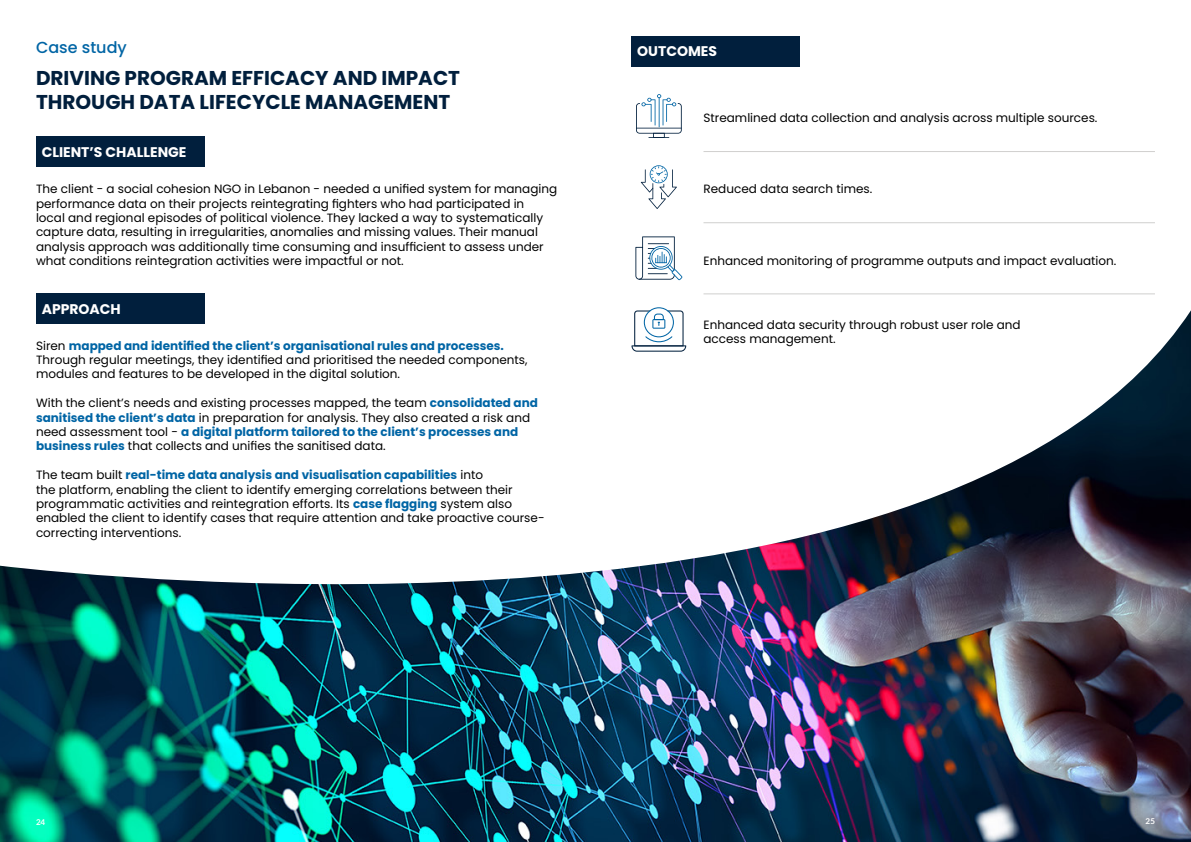
<style>
.page{position:relative;width:1191px;height:842px;background:#fff}
.page>*{position:absolute;margin:0;border:0;box-sizing:border-box;transform-origin:0 0}
.t1{font:700 20px/24px "Poppins";color:#011f3d}
.t2{font:500 16px "Poppins";color:#0165a5}
.t3{font:700 14px "Poppins";color:#fff}
.t4{font:12px/14.4px "Poppins";color:#000}
.t5{font:700 8px "Lato";color:#fff}
.s1{font-weight:700;color:#0165a5}
</style>
<div class="page">
<img style="left:0;top:310px;width:1191px;height:532px">
<div style="left:36px;top:136px;width:168px;height:31px;background:#011f3d"></div>
<div style="left:36px;top:293px;width:168px;height:31px;background:#011f3d"></div>
<svg style="left:636px;top:94px;width:45px;height:44px"></svg>
<hr style="left:658px;top:97px;width:1px;height:30px;background:#0165a5">
<svg style="left:631px;top:307px;width:55px;height:45px"></svg>
<svg style="left:641px;top:165px;width:36px;height:44px"></svg>
<hr style="left:703px;top:222px;width:452px;height:1px;background:#d0cfce">
<hr style="left:703px;top:293px;width:452px;height:1px;background:#d0cfce">
<hr style="left:703px;top:151px;width:452px;height:1px;background:#d0cfce">
<div style="left:631px;top:36px;width:168px;height:31px;background:#011f3d"></div>
<svg style="left:635px;top:236px;width:47px;height:44px"></svg>
<h2 class="t2" style="left:36px;top:38px;width:92px">Case study</h2>
<h1 class="t1" style="left:36px;top:66px;width:425px">DRIVING PROGRAM EFFICACY AND IMPACT<br>THROUGH DATA LIFECYCLE MANAGEMENT</h1>
<p class="t3" style="left:42px;top:144px;width:146px">CLIENT’S CHALLENGE</p>
<p class="t4" style="left:36px;top:182px;width:523px">The client - a social cohesion NGO in Lebanon - needed a unified system for managing performance data on their projects reintegrating fighters who had participated in<br>local and regional episodes of political violence. They lacked a way to systematically capture data, resulting in irregularities, anomalies and missing values. Their manual analysis approach was additionally time consuming and insufficient to assess under what conditions reintegration activities were impactful or not.</p>
<p class="t3" style="left:42px;top:301px;width:81px">APPROACH</p>
<p class="t4" style="left:36px;top:338px;width:493px">Siren <span class="s1">mapped and identified the client’s organisational rules and processes.<br></span>Through regular meetings, they identified and prioritised the needed components, modules and features to be developed in the digital solution.</p>
<p class="t4" style="left:36px;top:396px;width:503px">With the client’s needs and existing processes mapped, the team <span class="s1">consolidated and sanitised the client’s data</span> in preparation for analysis. They also created a risk and need assessment tool - <span class="s1">a digital platform tailored to the client’s processes and business rules</span> that collects and unifies the sanitised data.</p>
<p class="t4" style="left:36px;top:468px;width:510px">The team built <span class="s1">real-time data analysis and visualisation capabilities</span> into<br>the platform, enabling the client to identify emerging correlations between their programmatic activities and reintegration efforts. Its <span class="s1">case flagging</span> system also enabled the client to identify cases that require attention and take proactive course&shy;correcting interventions.</p>
<p class="t3" style="left:637px;top:43px;width:81px">OUTCOMES</p>
<p class="t4" style="left:703px;top:111px;width:395px">Streamlined data collection and analysis across multiple sources.</p>
<p class="t4" style="left:703px;top:182px;width:170px">Reduced data search times.</p>
<p class="t4" style="left:703px;top:253px;width:414px">Enhanced monitoring of programme outputs and impact evaluation.</p>
<p class="t4" style="left:703px;top:317px;width:319px">Enhanced data security through robust user role and access management.</p>
<p class="t5" style="left:36px;top:817px;width:11px">24</p>
<p class="t5" style="left:1145px;top:816px;width:11px">25</p>
</div>
